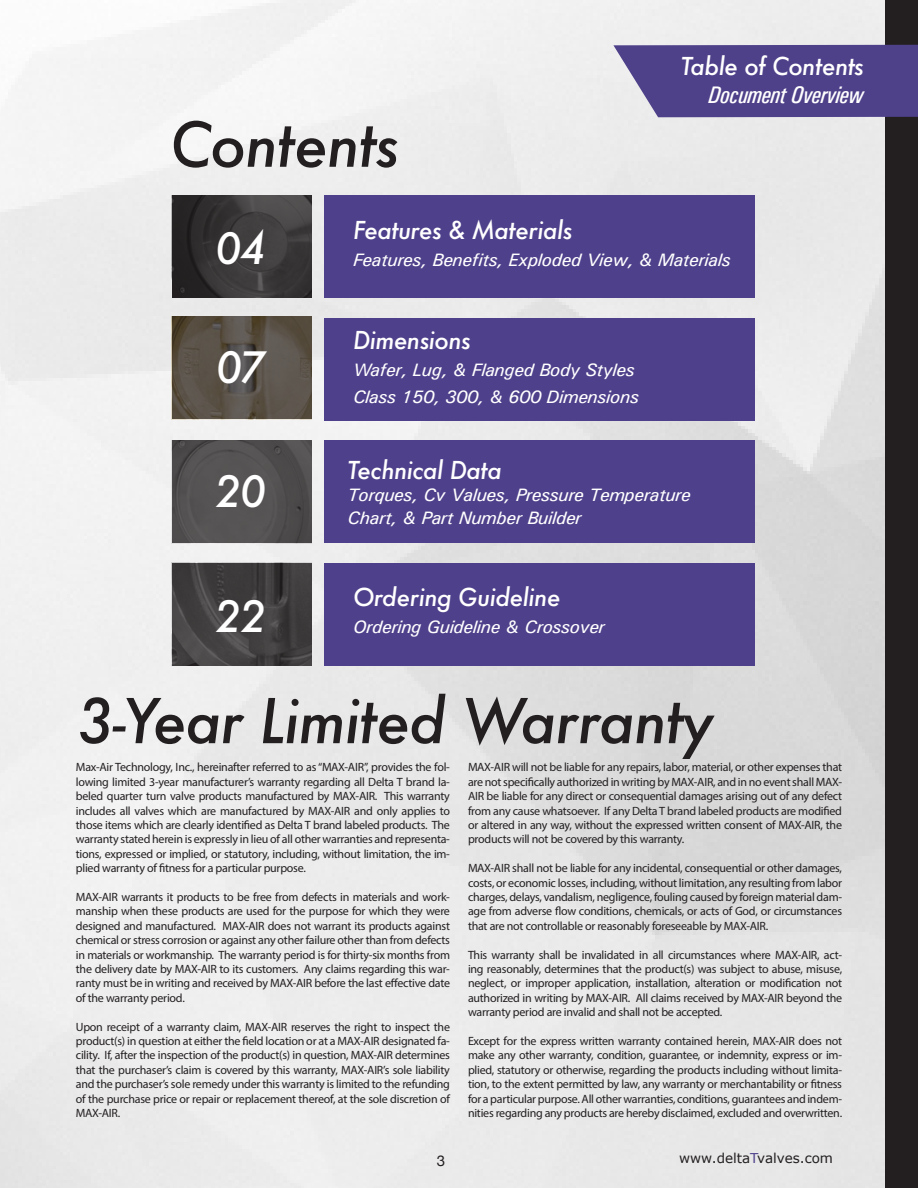
<style>
.page{position:relative;width:918px;height:1188px;background:#fff}
.page>*{position:absolute;margin:0;border:0;box-sizing:border-box;transform-origin:0 0}
.Sub_Header{font:italic 500 60px "Futura";letter-spacing:-.02em;color:#231f20}
.Sub_Header-2{font:italic 500 42px "Futura";letter-spacing:-.025em;color:#fff}
.Sub_Header-3{font:italic 500 24px "Futura";letter-spacing:-.02em;color:#fff}
.Sub_Header-4{font:italic 500 condensed 24px "Univers";letter-spacing:-.02em;color:#fff}
.Sub_Header-5{font:italic 500 18px/22.5px "Univers";letter-spacing:-.02em;color:#fff}
.t1{font:15px "Helvetica Neue";color:#231f20}
.t2{font:13.5px "Verdana";color:#231f20}
.Sub_Header-6{font:12px/14.4px "Myriad Pro";letter-spacing:-.02em;color:#231f20;text-align:justify}
.s1{color:#4f408b}
</style>
<div class="page">
<div style="left:885px;top:0;width:33px;height:1188px;background:#231f20"></div>
<svg style="left:613px;top:45px;width:305px;height:72px;background:#5b4e92"></svg>
<svg style="left:158px;top:187px;width:610px;height:118px;background:#665d8b"></svg>
<svg style="left:158px;top:309px;width:610px;height:118px;background:#6d628e"></svg>
<svg style="left:158px;top:433px;width:605px;height:118px;background:#6a608f"></svg>
<svg style="left:158px;top:555px;width:605px;height:118px;background:#665c8b"></svg>
<p class="Sub_Header" style="left:170px;top:103px;width:231px">Contents</p>
<p class="Sub_Header-3" style="left:681px;top:49px;width:185px">Table of Contents</p>
<p class="Sub_Header-4" style="left:708px;top:81px;width:157px">Document Overview</p>
<p class="Sub_Header-2" style="left:215px;top:220px;width:52px">04</p>
<p class="Sub_Header-2" style="left:216px;top:339px;width:51px">07</p>
<p class="Sub_Header-2" style="left:215px;top:462px;width:52px">20</p>
<p class="Sub_Header-2" style="left:215px;top:588px;width:52px">22</p>
<p class="Sub_Header-3" style="left:353px;top:213px;width:221px">Features &amp; Materials</p>
<p class="Sub_Header-5" style="left:353px;top:248px;width:379px">Features, Benefits, Exploded View, &amp; Materials</p>
<p class="Sub_Header-3" style="left:353px;top:324px;width:120px">Dimensions</p>
<p class="Sub_Header-5" style="left:353px;top:358px;width:283px">Wafer, Lug, &amp; Flanged Body Styles</p>
<p class="Sub_Header-5" style="left:353px;top:385px;width:287px">Class 150, 300, &amp; 600 Dimensions</p>
<p class="Sub_Header-3" style="left:348px;top:453px;width:156px">Technical Data</p>
<p class="Sub_Header-5" style="left:348px;top:483px;width:345px">Torques, Cv Values, Pressure Temperature<br>Chart, &amp; Part Number Builder</p>
<p class="Sub_Header-3" style="left:353px;top:581px;width:209px">Ordering Guideline</p>
<p class="Sub_Header-5" style="left:353px;top:615px;width:253px">Ordering Guideline &amp; Crossover</p>
<p class="Sub_Header" style="left:77px;top:680px;width:638px">3-Year Limited Warranty</p>
<p class="Sub_Header-6" style="left:76px;top:760px;width:376px">Max-Air Technology, Inc., hereinafter referred to as “MAX-AIR”, provides the fol&shy;lowing limited 3-year manufacturer’s warranty regarding all Delta T brand la&shy;beled quarter turn valve products manufactured by MAX-AIR. This warranty includes all valves which are manufactured by MAX-AIR and only applies to those items which are clearly identified as Delta T brand labeled products. The warranty stated herein is expressly in lieu of all other warranties and representa&shy;tions, expressed or implied, or statutory, including, without limitation, the im&shy;plied warranty of fitness for a particular purpose.</p>
<p class="Sub_Header-6" style="left:76px;top:890px;width:376px">MAX-AIR warrants it products to be free from defects in materials and work&shy;manship when these products are used for the purpose for which they were designed and manufactured. MAX-AIR does not warrant its products against chemical or stress corrosion or against any other failure other than from defects in materials or workmanship. The warranty period is for thirty-six months from the delivery date by MAX-AIR to its customers. Any claims regarding this war&shy;ranty must be in writing and received by MAX-AIR before the last effective date of the warranty period.</p>
<p class="Sub_Header-6" style="left:76px;top:1019px;width:376px">Upon receipt of a warranty claim, MAX-AIR reserves the right to inspect the product(s) in question at either the field location or at a MAX-AIR designated fa&shy;cility. If, after the inspection of the product(s) in question, MAX-AIR determines that the purchaser’s claim is covered by this warranty, MAX-AIR’s sole liability and the purchaser’s sole remedy under this warranty is limited to the refunding of the purchase price or repair or replacement thereof, at the sole discretion of MAX-AIR.</p>
<p class="Sub_Header-6" style="left:468px;top:760px;width:376px">MAX-AIR will not be liable for any repairs, labor, material, or other expenses that are not specifically authorized in writing by MAX-AIR, and in no event shall MAX-AIR be liable for any direct or consequential damages arising out of any defect from any cause whatsoever. If any Delta T brand labeled products are modified or altered in any way, without the expressed written consent of MAX-AIR, the products will not be covered by this warranty.</p>
<p class="Sub_Header-6" style="left:468px;top:861px;width:376px">MAX-AIR shall not be liable for any incidental, consequential or other damages, costs, or economic losses, including, without limitation, any resulting from labor charges, delays, vandalism, negligence, fouling caused by foreign material dam&shy;age from adverse flow conditions, chemicals, or acts of God, or circumstances that are not controllable or reasonably foreseeable by MAX-AIR.</p>
<p class="Sub_Header-6" style="left:468px;top:947px;width:376px">This warranty shall be invalidated in all circumstances where MAX-AIR, act&shy;ing reasonably, determines that the product(s) was subject to abuse, misuse, neglect, or improper application, installation, alteration or modification not authorized in writing by MAX-AIR. All claims received by MAX-AIR beyond the warranty period are invalid and shall not be accepted.</p>
<p class="Sub_Header-6" style="left:468px;top:1034px;width:376px">Except for the express written warranty contained herein, MAX-AIR does not make any other warranty, condition, guarantee, or indemnity, express or im&shy;plied, statutory or otherwise, regarding the products including without limita&shy;tion, to the extent permitted by law, any warranty or merchantability or fitness for a particular purpose. All other warranties, conditions, guarantees and indem&shy;nities regarding any products are hereby disclaimed, excluded and overwritten.</p>
<p class="t1" style="left:437px;top:1150px;width:10px">3</p>
<p class="t2" style="left:679px;top:1148px;width:155px">www.delta<span class="s1">T</span>valves.com</p>
</div>
